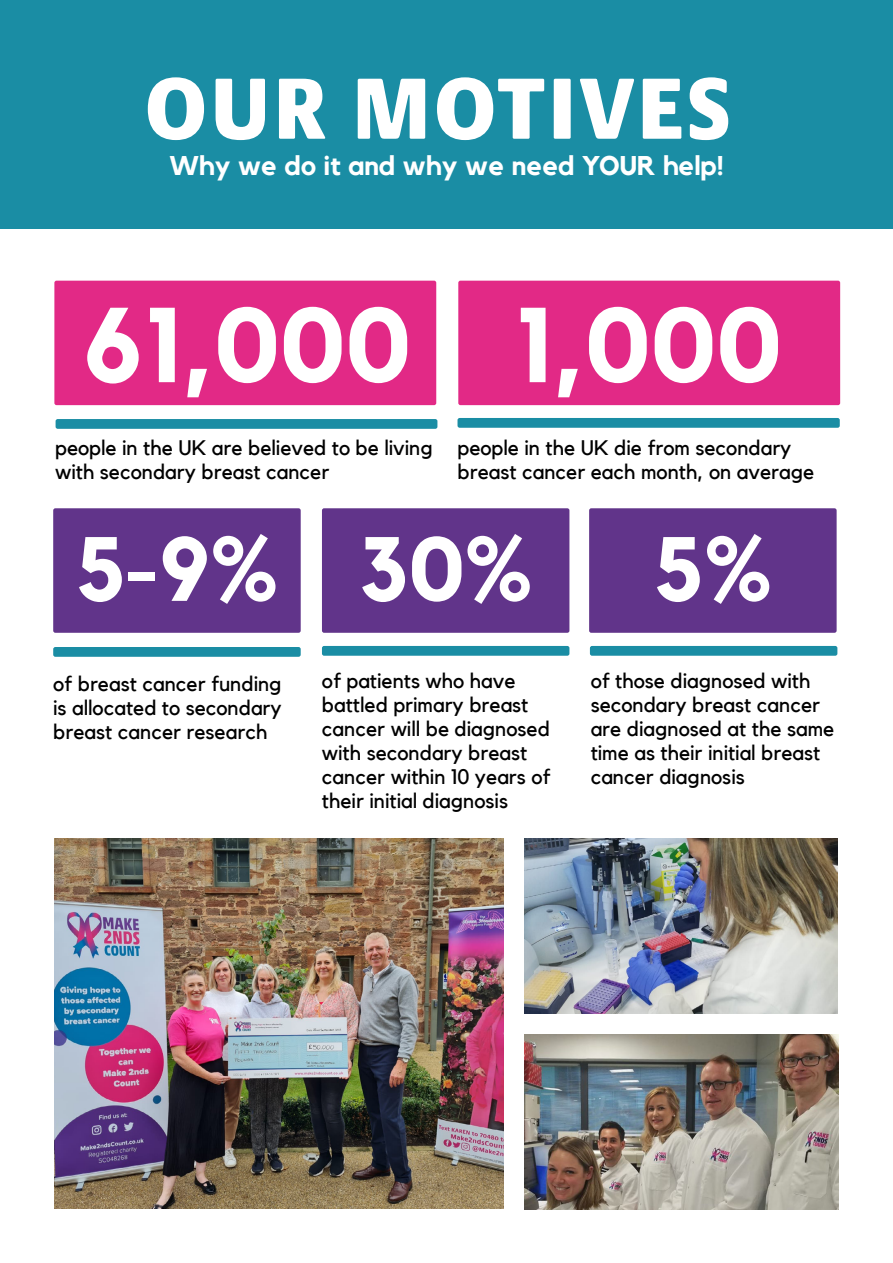
<style>
.page{position:relative;width:893px;height:1263px;background:#fff}
.page>*{position:absolute;margin:0;border:0;box-sizing:border-box;transform-origin:0 0}
.t1{font:700 105px "Kollektif";color:#fff}
.t2{font:900 condensed 90px "Praxis Next";letter-spacing:.04em;color:#fff}
.t3{font:700 90px "Kollektif";color:#fff}
.t4{font:700 27px "Kollektif";color:#fff}
.t5{font:21px/24px "Kollektif";color:#000}
</style>
<div class="page">
<div style="left:0;top:1px;width:893px;height:228px;background:#1a8da4"></div>
<div style="left:54px;top:281px;width:382px;height:124px;background:#e22986;border-radius:2px"></div>
<div style="left:53px;top:508px;width:248px;height:125px;background:#61348a;border-radius:2px"></div>
<div style="left:322px;top:508px;width:247px;height:125px;background:#61348a;border-radius:2px"></div>
<div style="left:589px;top:508px;width:248px;height:125px;background:#61348a;border-radius:2px"></div>
<div style="left:458px;top:281px;width:382px;height:124px;background:#e22986;border-radius:2px"></div>
<div style="left:53px;top:647px;width:248px;height:10px;background:#1a8da4;border-radius:2px"></div>
<div style="left:56px;top:419px;width:381px;height:10px;background:#1a8da4;border-radius:2px"></div>
<div style="left:322px;top:646px;width:247px;height:10px;background:#1a8da4;border-radius:2px"></div>
<div style="left:590px;top:646px;width:247px;height:10px;background:#1a8da4;border-radius:2px"></div>
<div style="left:457px;top:418px;width:383px;height:10px;background:#1a8da4;border-radius:2px"></div>
<img style="left:54px;top:838px;width:449px;height:371px">
<img style="left:525px;top:838px;width:312px;height:176px">
<img style="left:525px;top:1034px;width:314px;height:176px">
<h2 class="t2" style="left:145px;top:34px;width:587px">OUR MOTIVES</h2>
<p class="t4" style="left:169px;top:150px;width:556px">Why we do it and why we need YOUR help!</p>
<h1 class="t1" style="left:82px;top:284px;width:330px">61,000</h1>
<h1 class="t1" style="left:514px;top:284px;width:269px">1,000</h1>
<p class="t5" style="left:55px;top:436px;width:379px">people in the UK are believed to be living with secondary breast cancer</p>
<p class="t5" style="left:457px;top:436px;width:358px">people in the UK die from secondary breast cancer each month, on average</p>
<h2 class="t3" style="left:76px;top:517px;width:458px">5-9% 30%</h2>
<h2 class="t3" style="left:654px;top:517px;width:120px">5%</h2>
<p class="t5" style="left:53px;top:672px;width:230px;text-align:justify">of breast cancer funding is allocated to secondary breast cancer research</p>
<p class="t5" style="left:322px;top:669px;width:230px">of patients who have battled primary breast cancer will be diagnosed with secondary breast cancer within 10 years of their initial diagnosis</p>
<p class="t5" style="left:591px;top:669px;width:245px">of those diagnosed with secondary breast cancer are diagnosed at the same time as their initial breast cancer diagnosis</p>
</div>
